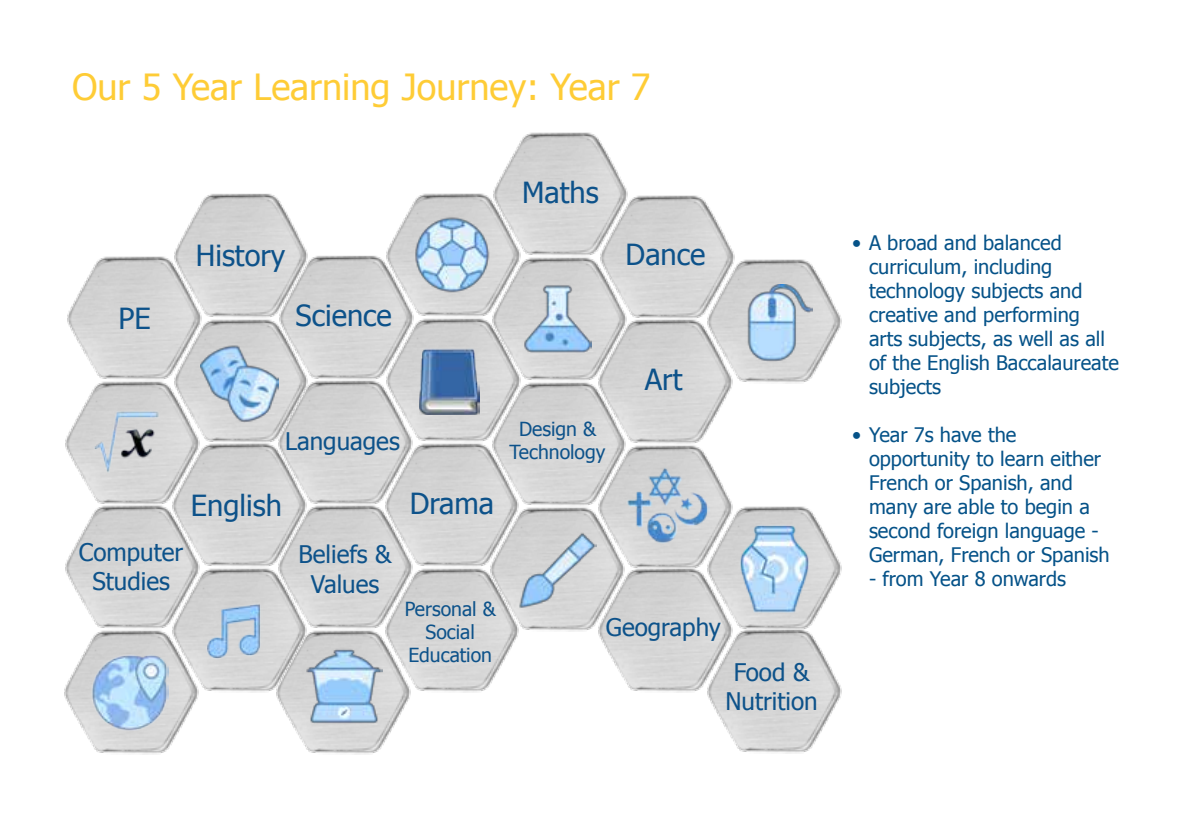
<style>
.page{position:relative;width:1191px;height:840px;background:#fff}
.page>*{position:absolute;margin:0;border:0;box-sizing:border-box;transform-origin:0 0}
.t1{font:36px "Tahoma";color:#fecc36}
.t2{font:29px "Tahoma";color:#0d528a}
.t3{font:24.2px/29px "Tahoma";color:#0d528a;text-align:center}
.t4{font:20px/24px "Tahoma";color:#055288}
.t5{font:19.4px/23.2px "Tahoma";color:#0d528a;text-align:center}
</style>
<div class="page">
<img style="left:67px;top:256px;width:96px;height:113px">
<img style="left:163px;top:193px;width:139px;height:114px">
<img style="left:65px;top:369px;width:98px;height:124px">
<img style="left:163px;top:307px;width:106px;height:124px">
<img style="left:65px;top:493px;width:96px;height:125px">
<img style="left:161px;top:431px;width:106px;height:125px">
<img style="left:64px;top:618px;width:129px;height:137px">
<img style="left:161px;top:556px;width:106px;height:151px">
<img style="left:269px;top:244px;width:106px;height:124px">
<img style="left:375px;top:193px;width:107px;height:113px">
<img style="left:267px;top:368px;width:108px;height:125px">
<img style="left:375px;top:306px;width:106px;height:125px">
<img style="left:267px;top:493px;width:107px;height:125px">
<img style="left:374px;top:431px;width:107px;height:125px">
<img style="left:266px;top:618px;width:139px;height:137px">
<img style="left:374px;top:556px;width:138px;height:151px">
<img style="left:482px;top:132px;width:142px;height:113px">
<img style="left:605px;top:584px;width:91px;height:109px">
<img style="left:481px;top:245px;width:108px;height:125px">
<img style="left:589px;top:183px;width:142px;height:124px">
<img style="left:481px;top:370px;width:107px;height:125px">
<img style="left:588px;top:307px;width:138px;height:126px">
<img style="left:479px;top:495px;width:156px;height:151px">
<img style="left:588px;top:433px;width:139px;height:151px">
<img style="left:696px;top:247px;width:146px;height:151px">
<img style="left:696px;top:645px;width:146px;height:109px">
<img style="left:696px;top:494px;width:146px;height:151px">
<img style="left:93px;top:407px;width:68px;height:69px">
<img style="left:91px;top:653px;width:77px;height:78px">
<img style="left:201px;top:344px;width:77px;height:78px">
<img style="left:729px;top:523px;width:90px;height:90px">
<img style="left:519px;top:530px;width:77px;height:78px">
<img style="left:419px;top:347px;width:60px;height:67px">
<img style="left:305px;top:646px;width:77px;height:77px">
<img style="left:523px;top:284px;width:68px;height:68px">
<img style="left:735px;top:284px;width:78px;height:77px">
<img style="left:204px;top:602px;width:58px;height:58px">
<img style="left:414px;top:216px;width:78px;height:78px">
<img style="left:625px;top:466px;width:85px;height:77px">
<h1 class="t1" style="left:72px;top:62px;width:580px">Our 5 Year Learning Journey: Year 7</h1>
<h2 class="t2" style="left:118px;top:299px;width:34px">PE</h2>
<h2 class="t2" style="left:196px;top:236px;width:91px">History</h2>
<h2 class="t2" style="left:295px;top:296px;width:98px">Science</h2>
<p class="t3" style="left:285px;top:425px;width:116px">Languages</p>
<p class="t3" style="left:79px;top:536px;width:106px">Computer<br>Studies</p>
<h2 class="t2" style="left:191px;top:485px;width:92px">English</h2>
<h2 class="t2" style="left:410px;top:483px;width:86px">Drama</h2>
<p class="t3" style="left:298px;top:538px;width:95px">Beliefs &amp;<br>Values</p>
<p class="t5" style="left:405px;top:596px;width:93px">Personal &amp;<br>Social<br>Education</p>
<h2 class="t2" style="left:522px;top:173px;width:78px">Maths</h2>
<h2 class="t2" style="left:625px;top:235px;width:81px">Dance</h2>
<h2 class="t2" style="left:645px;top:360px;width:39px">Art</h2>
<p class="t4" style="left:869px;top:229px;width:251px;text-indent:-17px">• A broad and balanced curriculum, including technology subjects and creative and performing<br>arts subjects, as well as all of the English Baccalaureate subjects</p>
<p class="t5" style="left:509px;top:415px;width:97px">Design &amp;<br>Technology</p>
<p class="t4" style="left:869px;top:421px;width:242px;text-indent:-17px">• Year 7s have the opportunity to learn either<br>French or Spanish, and many are able to begin a second foreign language -<br>German, French or Spanish</p>
<p class="t4" style="left:869px;top:565px;width:198px">- from Year 8 onwards</p>
<p class="t3" style="left:606px;top:610px;width:117px">Geography</p>
<p class="t3" style="left:725px;top:656px;width:94px">Food &amp;<br>Nutrition</p>
</div>
